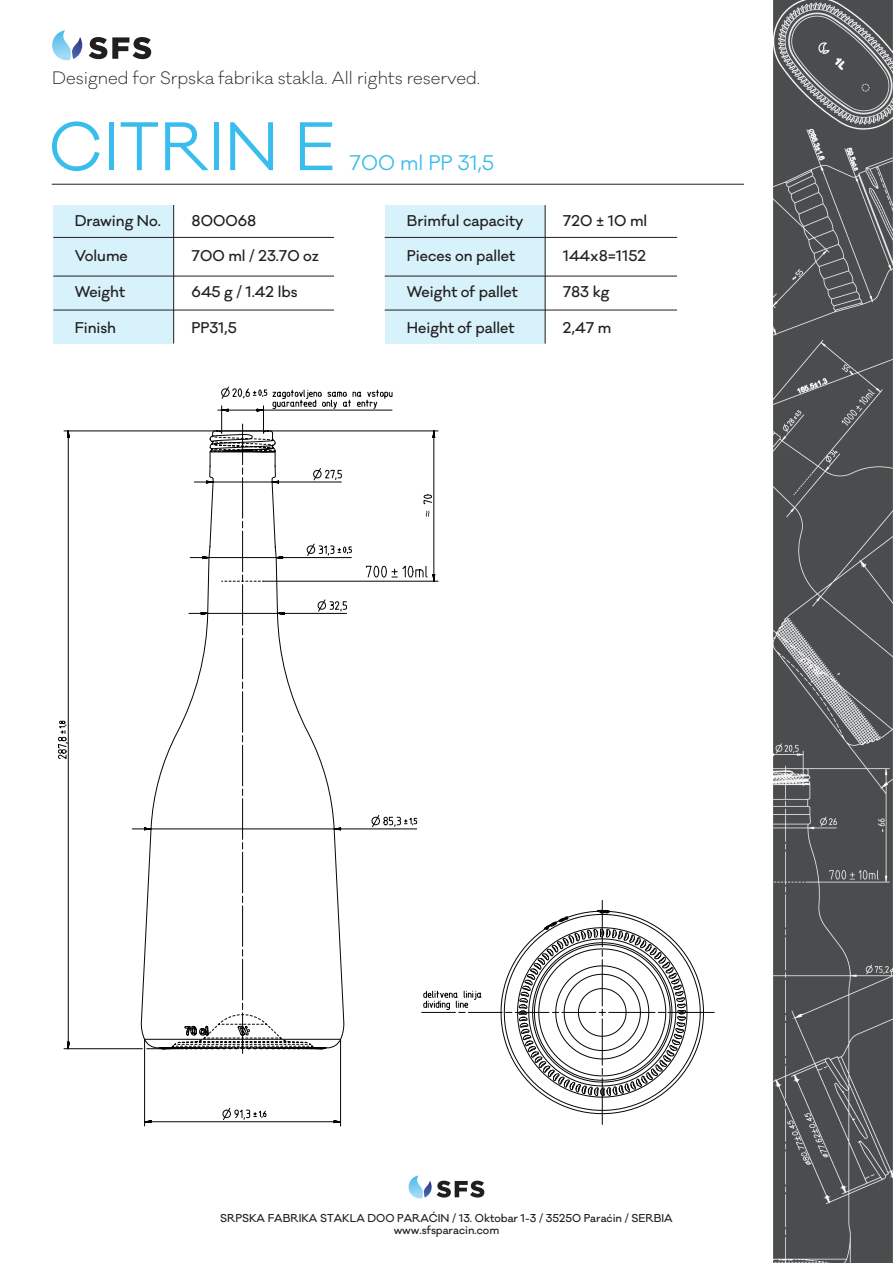
<style>
.page{position:relative;width:893px;height:1263px;background:#fff}
.page>*{position:absolute;margin:0;border:0;box-sizing:border-box;transform-origin:0 0}
.t1{font:63px "Galano Classic";color:#39bded}
.t2{font:19.5px "Galano Classic";color:#39bded}
.t3{font:300 16.5px "Galano Classic";color:#231f20}
.t4{font:500 14.25px "Galano Classic";color:#231f20}
.t5{font:500 10.5px/12.6px "Galano Classic";color:#231f20;text-align:center}
</style>
<div class="page">
<div style="left:53px;top:205px;width:121px;height:139px;background:#d8f2fb"></div>
<div style="left:385px;top:205px;width:160px;height:139px;background:#d8f2fb"></div>
<hr style="left:52px;top:184px;width:692px;height:1px;background:#231f20">
<hr style="left:53px;top:237px;width:281px;height:1px;background:#231f20">
<hr style="left:53px;top:276px;width:281px;height:1px;background:#231f20">
<hr style="left:53px;top:310px;width:281px;height:1px;background:#231f20">
<hr style="left:385px;top:237px;width:292px;height:1px;background:#231f20">
<hr style="left:385px;top:276px;width:292px;height:1px;background:#231f20">
<hr style="left:385px;top:310px;width:292px;height:1px;background:#231f20">
<hr style="left:173px;top:205px;width:1px;height:139px;background:#231f20">
<hr style="left:545px;top:205px;width:1px;height:139px;background:#231f20">
<svg style="left:52px;top:30px;width:30px;height:31px"></svg>
<svg style="left:89px;top:37px;width:62px;height:22px"></svg>
<svg style="left:408px;top:1175px;width:76px;height:24px"></svg>
<img style="left:774px;top:0;width:119px;height:1263px">
<svg style="left:221px;top:386px;width:172px;height:13px"></svg>
<svg style="left:223px;top:388px;width:165px;height:17px"></svg>
<svg style="left:58px;top:423px;width:657px;height:702px"></svg>
<p class="t3" style="left:52px;top:67px;width:429px">Designed for Srpska fabrika stakla. All rights reserved.</p>
<h1 class="t1" style="left:48px;top:106px;width:289px">CITRIN E</h1>
<p class="t4" style="left:75px;top:211px;width:88px">Drawing No.</p>
<p class="t4" style="left:75px;top:247px;width:55px">Volume</p>
<p class="t4" style="left:75px;top:283px;width:52px">Weight</p>
<p class="t4" style="left:75px;top:318px;width:43px">Finish</p>
<p class="t4" style="left:192px;top:211px;width:66px">800068</p>
<p class="t4" style="left:192px;top:247px;width:129px">700 ml / 23.70 oz</p>
<p class="t4" style="left:192px;top:283px;width:107px">645 g / 1.42 lbs</p>
<p class="t4" style="left:192px;top:318px;width:47px">PP31,5</p>
<h2 class="t2" style="left:350px;top:150px;width:146px">700 ml PP 31,5</h2>
<p class="t4" style="left:407px;top:211px;width:118px">Brimful capacity</p>
<p class="t4" style="left:407px;top:247px;width:110px">Pieces on pallet</p>
<p class="t4" style="left:407px;top:283px;width:112px">Weight of pallet</p>
<p class="t4" style="left:407px;top:318px;width:109px">Height of pallet</p>
<p class="t4" style="left:563px;top:211px;width:86px">720 ± 10 ml</p>
<p class="t4" style="left:563px;top:247px;width:85px">144x8=1152</p>
<p class="t4" style="left:563px;top:283px;width:48px">783 kg</p>
<p class="t4" style="left:563px;top:318px;width:50px">2,47 m</p>
<p class="t5" style="left:220px;top:1212px;width:454px">SRPSKA FABRIKA STAKLA DOO PARAĆIN / 13. Oktobar 1-3 / 35250 Paraćin / SERBIA www.sfsparacin.com</p>
</div>
